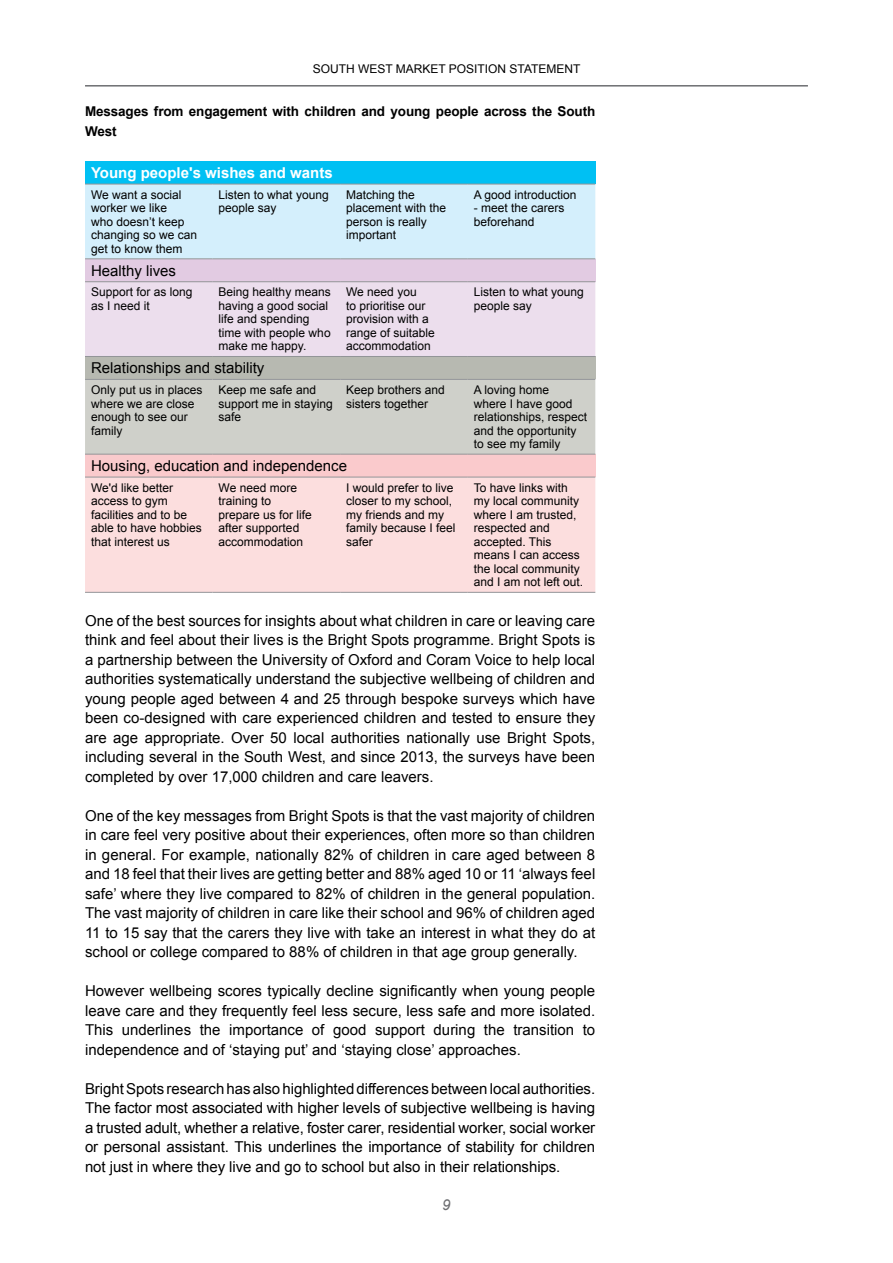
<style>
.page{position:relative;width:893px;height:1263px;background:#fff}
.page>*{position:absolute;margin:0;border:0;box-sizing:border-box;transform-origin:0 0}
.t1{font:15px/19.5px "Arial";color:#000;text-align:justify}
.t2{font:700 15px "Arial";color:#fff}
.t3{font:italic 15px "Arial";color:#6d6e71}
.t4{font:700 13.5px/19.5px "Arial";letter-spacing:-.01em;color:#000}
.t5{font:12px/13.5px "Arial";color:#000}
</style>
<div class="page">
<hr style="left:85px;top:85px;width:723px;height:2px;background:#6d6e71">
<div style="left:85px;top:161px;width:510px;height:23px;background:#00c0f3"></div>
<div style="left:85px;top:185px;width:510px;height:73px;background:#d4effc"></div>
<div style="left:85px;top:259px;width:510px;height:23px;background:#e2cbe2"></div>
<div style="left:85px;top:282px;width:510px;height:74px;background:#ecdeed"></div>
<div style="left:85px;top:356px;width:510px;height:23px;background:#b7b9b1"></div>
<div style="left:85px;top:380px;width:510px;height:74px;background:#cfd0ca"></div>
<div style="left:85px;top:454px;width:510px;height:23px;background:#facacc"></div>
<div style="left:85px;top:478px;width:510px;height:114px;background:#fcdede"></div>
<hr style="left:85px;top:184px;width:128px;height:1px;background:#939598">
<hr style="left:213px;top:184px;width:127px;height:1px;background:#939598">
<hr style="left:340px;top:184px;width:128px;height:1px;background:#939598">
<hr style="left:468px;top:184px;width:127px;height:1px;background:#939598">
<hr style="left:85px;top:258px;width:128px;height:1px;background:#939598">
<hr style="left:213px;top:258px;width:127px;height:1px;background:#939598">
<hr style="left:340px;top:258px;width:128px;height:1px;background:#939598">
<hr style="left:468px;top:258px;width:127px;height:1px;background:#939598">
<hr style="left:85px;top:281px;width:128px;height:1px;background:#939598">
<hr style="left:213px;top:281px;width:127px;height:1px;background:#939598">
<hr style="left:340px;top:281px;width:128px;height:1px;background:#939598">
<hr style="left:468px;top:281px;width:127px;height:1px;background:#939598">
<hr style="left:85px;top:356px;width:128px;height:1px;background:#939598">
<hr style="left:213px;top:356px;width:127px;height:1px;background:#939598">
<hr style="left:340px;top:356px;width:128px;height:1px;background:#939598">
<hr style="left:468px;top:356px;width:127px;height:1px;background:#939598">
<hr style="left:85px;top:379px;width:128px;height:1px;background:#939598">
<hr style="left:213px;top:379px;width:127px;height:1px;background:#939598">
<hr style="left:340px;top:379px;width:128px;height:1px;background:#939598">
<hr style="left:468px;top:379px;width:127px;height:1px;background:#939598">
<hr style="left:85px;top:454px;width:128px;height:1px;background:#939598">
<hr style="left:213px;top:454px;width:127px;height:1px;background:#939598">
<hr style="left:340px;top:454px;width:128px;height:1px;background:#939598">
<hr style="left:468px;top:454px;width:127px;height:1px;background:#939598">
<hr style="left:85px;top:477px;width:128px;height:1px;background:#939598">
<hr style="left:213px;top:477px;width:127px;height:1px;background:#939598">
<hr style="left:340px;top:477px;width:128px;height:1px;background:#939598">
<hr style="left:468px;top:477px;width:127px;height:1px;background:#939598">
<hr style="left:85px;top:592px;width:128px;height:1px;background:#939598">
<hr style="left:213px;top:592px;width:127px;height:1px;background:#939598">
<hr style="left:340px;top:592px;width:128px;height:1px;background:#939598">
<hr style="left:468px;top:592px;width:127px;height:1px;background:#939598">
<p class="t5" style="left:313px;top:62px;width:269px">SOUTH WEST MARKET POSITION STATEMENT</p>
<p class="t4" style="left:85px;top:102px;width:512px">Messages from engagement with children and young people across the South<br>West</p>
<h1 class="t2" style="left:91px;top:163px;width:243px">Young people's wishes and wants</h1>
<p class="t5" style="left:91px;top:188px;width:108px">We want a social worker we like<br>who doesn’t keep changing so we can get to know them</p>
<p class="t5" style="left:219px;top:188px;width:112px">Listen to what young people say</p>
<p class="t5" style="left:346px;top:188px;width:102px">Matching the placement with the person is really important</p>
<p class="t5" style="left:474px;top:188px;width:104px">A good introduction</p>
<p class="t5" style="left:474px;top:201px;width:92px">- meet the carers beforehand</p>
<p class="t1" style="left:91px;top:261px;width:87px">Healthy lives</p>
<p class="t5" style="left:91px;top:286px;width:103px">Support for as long as I need it</p>
<p class="t5" style="left:219px;top:286px;width:114px">Being healthy means having a good social life and spending time with people who make me happy.</p>
<p class="t5" style="left:346px;top:286px;width:90px">We need you<br>to prioritise our provision with a range of suitable accommodation</p>
<p class="t5" style="left:474px;top:286px;width:112px">Listen to what young people say</p>
<p class="t1" style="left:91px;top:359px;width:175px">Relationships and stability</p>
<p class="t5" style="left:91px;top:383px;width:113px">Only put us in places where we are close enough to see our family</p>
<p class="t5" style="left:219px;top:383px;width:116px">Keep me safe and support me in staying safe</p>
<p class="t5" style="left:346px;top:383px;width:100px">Keep brothers and sisters together</p>
<p class="t5" style="left:474px;top:383px;width:115px">A loving home<br>where I have good relationships, respect and the opportunity to see my family</p>
<p class="t1" style="left:91px;top:456px;width:257px">Housing, education and independence</p>
<p class="t5" style="left:91px;top:481px;width:112px">We'd like better access to gym facilities and to be able to have hobbies that interest us</p>
<p class="t5" style="left:219px;top:481px;width:95px">We need more training to prepare us for life after supported accommodation</p>
<p class="t5" style="left:346px;top:481px;width:111px">I would prefer to live closer to my school, my friends and my family because I feel safer</p>
<p class="t5" style="left:474px;top:481px;width:111px">To have links with my local community where I am trusted, respected and accepted. This means I can access the local community and I am not left out.</p>
<p class="t1" style="left:85px;top:611px;width:512px">One of the best sources for insights about what children in care or leaving care think and feel about their lives is the Bright Spots programme. Bright Spots is a partnership between the University of Oxford and Coram Voice to help local authorities systematically understand the subjective wellbeing of children and young people aged between 4 and 25 through bespoke surveys which have been co-designed with care experienced children and tested to ensure they are age appropriate. Over 50 local authorities nationally use Bright Spots, including several in the South West, and since 2013, the surveys have been completed by over 17,000 children and care leavers.</p>
<p class="t1" style="left:85px;top:806px;width:512px">One of the key messages from Bright Spots is that the vast majority of children in care feel very positive about their experiences, often more so than children in general. For example, nationally 82% of children in care aged between 8 and 18 feel that their lives are getting better and 88% aged 10 or 11 ‘always feel safe’ where they live compared to 82% of children in the general population.<br>The vast majority of children in care like their school and 96% of children aged 11 to 15 say that the carers they live with take an interest in what they do at school or college compared to 88% of children in that age group generally.</p>
<p class="t1" style="left:85px;top:981px;width:512px">However wellbeing scores typically decline significantly when young people leave care and they frequently feel less secure, less safe and more isolated.<br>This underlines the importance of good support during the transition to independence and of ‘staying put’ and ‘staying close’ approaches.</p>
<p class="t1" style="left:85px;top:1079px;width:512px">Bright Spots research has also highlighted differences between local authorities.<br>The factor most associated with higher levels of subjective wellbeing is having a trusted adult, whether a relative, foster carer, residential worker, social worker or personal assistant. This underlines the importance of stability for children not just in where they live and go to school but also in their relationships.</p>
<p class="t3" style="left:442px;top:1195px;width:10px">9</p>
</div>
